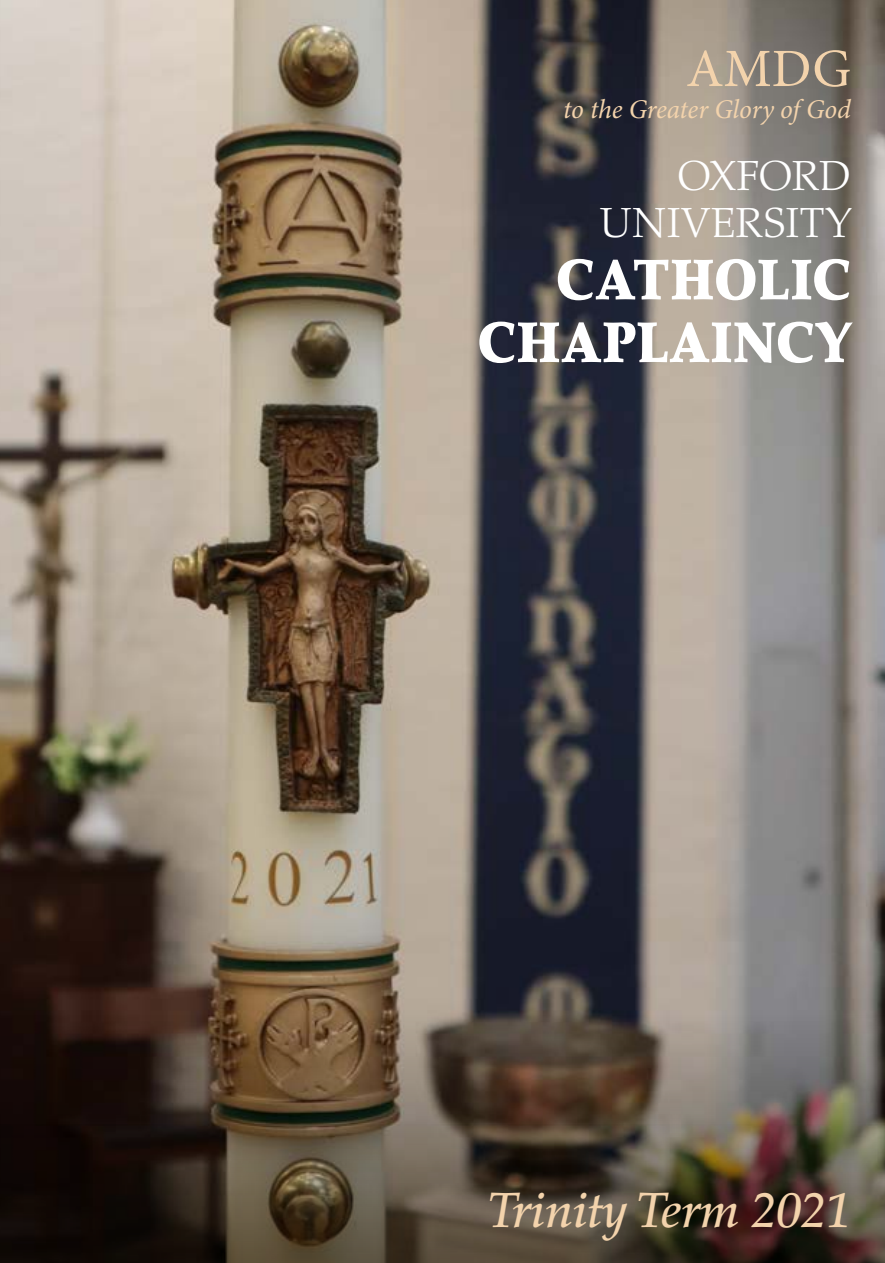
<style>
.page{position:relative;width:885px;height:1263px;background:#fff}
.page>*{position:absolute;margin:0;border:0;box-sizing:border-box;transform-origin:0 0}
.t1{font:900 57px/62.7px "Palatino LT Std";letter-spacing:.015em;color:#fff;text-align:right;scale:.9 1}
.t2{font:54px "Minion Pro";color:#f3d3ac}
.t3{font:italic 500 49.5px "Palatino LT Std";color:#f3d3ac}
.t4{font:300 42px/46.2px "Palatino LT Std";letter-spacing:.025em;color:#fff;text-align:right}
.t5{font:italic 27px "Minion Pro";letter-spacing:-.01em;color:#f3d3ac}
</style>
<div class="page">
<img style="left:0;top:0;width:884px;height:1014px">
<svg style="left:0;top:1014px;width:884px;height:109px"></svg>
<svg style="left:0;top:1123px;width:884px;height:140px"></svg>
<h2 class="t2" style="left:686px;top:33px;width:166px">AMDG</h2>
<p class="t5" style="left:563px;top:91px;width:289px">to the Greater Glory of God</p>
<h3 class="t4" style="left:600px;top:154px;width:252px">OXFORD<br>UNIVERSITY</h3>
<h1 class="t1" style="left:477px;top:249px;width:417px">CATHOLIC<br>CHAPLAINCY</h1>
<h3 class="t3" style="left:488px;top:1181px;width:364px">Trinity Term 2021</h3>
</div>
